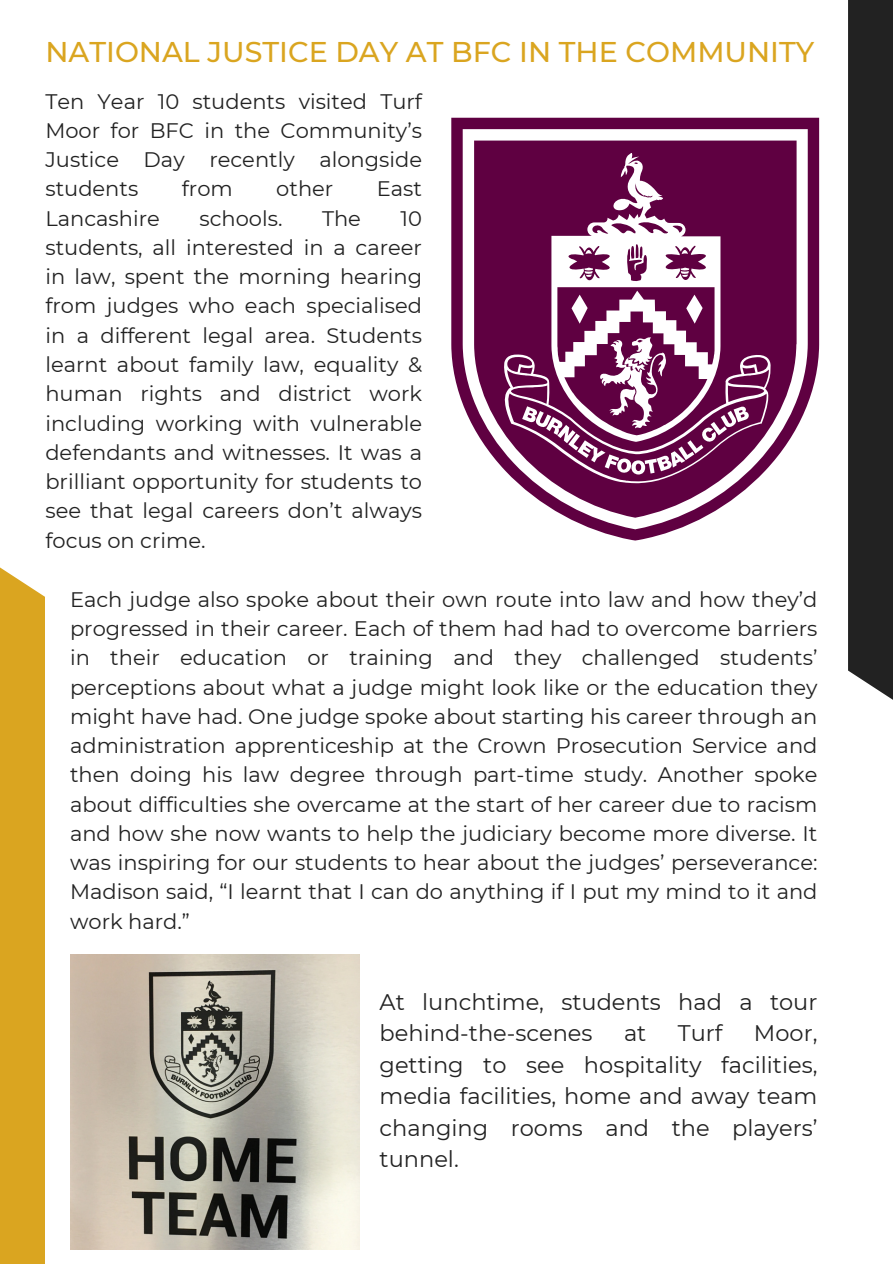
<style>
.page{position:relative;width:893px;height:1264px;background:#fff}
.page>*{position:absolute;margin:0;border:0;box-sizing:border-box;transform-origin:0 0}
.t1{font:500 28.5px "Montserrat";color:#daa520}
.t2{font:22.5px/31.5px "Montserrat";color:#222}
.t3{font:21px/29.2px "Montserrat";color:#222;text-align:justify}
</style>
<div class="page">
<div style="left:0;top:567px;width:45px;height:696px;background:#daa520"></div>
<div style="left:848px;top:0;width:44px;height:700px;background:#222"></div>
<img style="left:70px;top:954px;width:289px;height:295px">
<svg style="left:451px;top:118px;width:368px;height:422px;fill:#5f0041"></svg>
<svg style="left:462px;top:129px;width:345px;height:400px;fill:#5f0041"></svg>
<svg style="left:502px;top:336px;width:270px;height:147px"></svg>
<svg style="left:551px;top:153px;width:169px;height:289px;fill:#5f0041"></svg>
<svg style="left:585px;top:250px;width:6px;height:4px"></svg>
<svg style="left:584px;top:267px;width:9px;height:10px"></svg>
<svg style="left:680px;top:267px;width:9px;height:10px"></svg>
<svg style="left:681px;top:250px;width:7px;height:4px"></svg>
<h1 class="t1" style="left:45px;top:34px;width:770px">NATIONAL JUSTICE DAY AT BFC IN THE COMMUNITY</h1>
<p class="t3" style="left:45px;top:86px;width:378px">Ten Year 10 students visited Turf Moor for BFC in the Community’s Justice Day recently alongside students</p>
<p class="t3" style="left:182px;top:174px;width:52px">from</p>
<p class="t3" style="left:276px;top:174px;width:58px">other</p>
<p class="t3" style="left:377px;top:174px;width:47px">East</p>
<p class="t3" style="left:45px;top:203px;width:116px">Lancashire</p>
<p class="t3" style="left:199px;top:203px;width:84px">schools.</p>
<p class="t3" style="left:322px;top:203px;width:40px">The</p>
<p class="t3" style="left:45px;top:203px;width:378px;text-indent:355px">10 students, all interested in a career in law, spent the morning hearing from judges who each specialised in a different legal area. Students learnt about family law, equality &amp; human rights and district work including working with vulnerable defendants and witnesses. It was a brilliant opportunity for students to see that legal careers don’t always focus on crime.</p>
<p class="t3" style="left:70px;top:584px;width:749px">Each judge also spoke about their own route into law and how they’d progressed in their career. Each of them had had to overcome barriers in their education or training and they challenged students’ perceptions about what a judge might look like or the education they might have had. One judge spoke about starting his career through an administration apprenticeship at the Crown Prosecution Service and then doing his law degree through part-time study. Another spoke about difficulties she overcame at the start of her career due to racism and how she now wants to help the judiciary become more diverse. It was inspiring for our students to hear about the judges’ perseverance:<br>Madison said, “I learnt that I can do anything if I put my mind to it and work hard.”</p>
<p class="t2" style="left:379px;top:985px;width:439px">At lunchtime, students had a tour behind-the-scenes</p>
<p class="t2" style="left:624px;top:1017px;width:24px">at</p>
<p class="t2" style="left:677px;top:1017px;width:46px">Turf</p>
<p class="t2" style="left:379px;top:1017px;width:439px;text-align:justify;text-indent:374px">Moor, getting to see hospitality facilities, media facilities, home and away team changing rooms and the players’ tunnel.</p>
</div>
